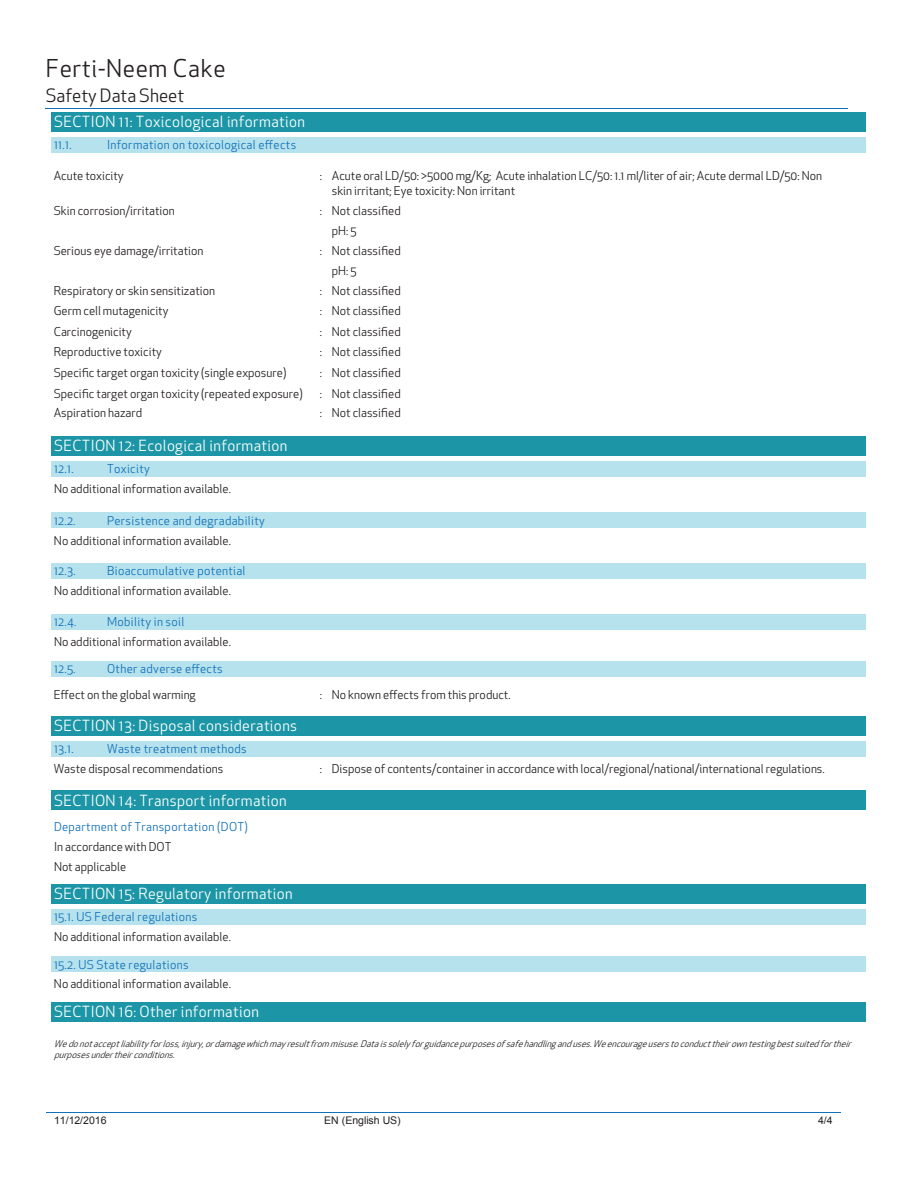
<style>
.page{position:relative;width:918px;height:1188px;background:#fff}
.page>*{position:absolute;margin:0;border:0;box-sizing:border-box;transform-origin:0 0}
.t1{font:24px "Apex New";letter-spacing:.025em;color:#231f20}
.t2{font:18px "Apex New";color:#231f20}
.t3{font:15px "Apex New";letter-spacing:.025em;color:#fff}
.t4{font:12px/20.1px "Apex New";color:#231f20}
.t5{font:12px "Apex New";letter-spacing:.025em;color:#1170b9}
.t6{font:10.5px "Arial";color:#231f20}
.t7{font:italic 9px/11.7px "Apex New";color:#231f20}
</style>
<div class="page">
<hr style="left:45px;top:108px;width:803px;height:1px;background:#1170b9">
<hr style="left:46px;top:1113px;width:210px;height:1px;background:#1170b9">
<hr style="left:257px;top:1113px;width:212px;height:1px;background:#1170b9">
<hr style="left:469px;top:1113px;width:297px;height:1px;background:#1170b9">
<hr style="left:767px;top:1113px;width:74px;height:1px;background:#1170b9">
<div style="left:52px;top:112px;width:814px;height:19px;background:#1c96a6"></div>
<div style="left:52px;top:137px;width:814px;height:16px;background:#b6e2ed"></div>
<div style="left:52px;top:436px;width:814px;height:19px;background:#1c96a6"></div>
<div style="left:52px;top:461px;width:814px;height:16px;background:#b6e2ed"></div>
<div style="left:52px;top:513px;width:814px;height:15px;background:#b6e2ed"></div>
<div style="left:52px;top:563px;width:814px;height:16px;background:#b6e2ed"></div>
<div style="left:52px;top:614px;width:814px;height:16px;background:#b6e2ed"></div>
<div style="left:52px;top:661px;width:814px;height:15px;background:#b6e2ed"></div>
<div style="left:52px;top:716px;width:814px;height:20px;background:#1c96a6"></div>
<div style="left:52px;top:741px;width:814px;height:16px;background:#b6e2ed"></div>
<div style="left:52px;top:791px;width:814px;height:19px;background:#1c96a6"></div>
<div style="left:52px;top:884px;width:814px;height:19px;background:#1c96a6"></div>
<div style="left:52px;top:909px;width:814px;height:16px;background:#b6e2ed"></div>
<div style="left:52px;top:957px;width:814px;height:15px;background:#b6e2ed"></div>
<div style="left:52px;top:1002px;width:814px;height:19px;background:#1c96a6"></div>
<h1 class="t1" style="left:46px;top:53px;width:181px">Ferti-Neem Cake</h1>
<h2 class="t2" style="left:46px;top:85px;width:140px">Safety Data Sheet</h2>
<p class="t3" style="left:54px;top:112px;width:253px">SECTION 11: Toxicological information</p>
<p class="t5" style="left:54px;top:137px;width:19px">11.1.</p>
<p class="t5" style="left:107px;top:137px;width:191px">Information on toxicological effects</p>
<p class="t4" style="left:54px;top:165px;width:71px">Acute toxicity</p>
<p class="t4" style="left:332px;top:167px;width:492px;line-height:15.6px;text-indent:-12px">: Acute oral LD/50: &gt;5000 mg/Kg; Acute inhalation LC/50: 1.1 ml/liter of air; Acute dermal LD/50: Non skin irritant; Eye toxicity: Non irritant</p>
<p class="t4" style="left:54px;top:201px;width:123px">Skin corrosion/irritation</p>
<p class="t4" style="left:332px;top:201px;width:70px;text-indent:-12px">: Not classified pH: 5</p>
<p class="t4" style="left:54px;top:241px;width:151px">Serious eye damage/irritation</p>
<p class="t4" style="left:332px;top:241px;width:70px;text-indent:-12px">: Not classified pH: 5</p>
<p class="t4" style="left:54px;top:281px;width:163px">Respiratory or skin sensitization</p>
<p class="t4" style="left:320px;top:281px;width:82px">: Not classified</p>
<p class="t4" style="left:54px;top:301px;width:116px">Germ cell mutagenicity</p>
<p class="t4" style="left:320px;top:301px;width:82px">: Not classified</p>
<p class="t4" style="left:54px;top:321px;width:80px">Carcinogenicity</p>
<p class="t4" style="left:320px;top:321px;width:82px">: Not classified</p>
<p class="t4" style="left:54px;top:342px;width:110px">Reproductive toxicity</p>
<p class="t4" style="left:320px;top:342px;width:83px">: Not classified</p>
<p class="t4" style="left:54px;top:362px;width:234px">Specific target organ toxicity (single exposure)</p>
<p class="t4" style="left:320px;top:362px;width:82px">: Not classified</p>
<p class="t4" style="left:54px;top:383px;width:251px">Specific target organ toxicity (repeated exposure)</p>
<p class="t4" style="left:320px;top:383px;width:82px">: Not classified</p>
<p class="t4" style="left:54px;top:403px;width:90px">Aspiration hazard</p>
<p class="t4" style="left:320px;top:403px;width:82px">: Not classified</p>
<p class="t3" style="left:54px;top:436px;width:235px">SECTION 12: Ecological information</p>
<p class="t5" style="left:54px;top:461px;width:21px">12.1.</p>
<p class="t5" style="left:107px;top:461px;width:44px">Toxicity</p>
<p class="t4" style="left:54px;top:479px;width:178px">No additional information available.</p>
<p class="t5" style="left:54px;top:513px;width:23px">12.2.</p>
<p class="t5" style="left:107px;top:513px;width:159px">Persistence and degradability</p>
<p class="t4" style="left:54px;top:530px;width:178px">No additional information available.</p>
<p class="t5" style="left:54px;top:563px;width:23px">12.3.</p>
<p class="t5" style="left:107px;top:563px;width:140px">Bioaccumulative potential</p>
<p class="t4" style="left:54px;top:581px;width:178px">No additional information available.</p>
<p class="t5" style="left:54px;top:614px;width:24px">12.4.</p>
<p class="t5" style="left:107px;top:614px;width:79px">Mobility in soil</p>
<p class="t4" style="left:54px;top:632px;width:178px">No additional information available.</p>
<p class="t5" style="left:54px;top:661px;width:23px">12.5.</p>
<p class="t5" style="left:107px;top:661px;width:117px">Other adverse effects</p>
<p class="t4" style="left:54px;top:685px;width:144px">Effect on the global warming</p>
<p class="t4" style="left:320px;top:685px;width:192px">: No known effects from this product.</p>
<p class="t3" style="left:54px;top:716px;width:245px">SECTION 13: Disposal considerations</p>
<p class="t5" style="left:54px;top:741px;width:21px">13.1.</p>
<p class="t5" style="left:107px;top:741px;width:141px">Waste treatment methods</p>
<p class="t4" style="left:54px;top:759px;width:171px">Waste disposal recommendations</p>
<p class="t4" style="left:320px;top:759px;width:507px">: Dispose of contents/container in accordance with local/regional/national/international regulations.</p>
<p class="t3" style="left:54px;top:791px;width:234px">SECTION 14: Transport information</p>
<p class="t5" style="left:54px;top:819px;width:195px">Department of Transportation (DOT)</p>
<p class="t4" style="left:54px;top:837px;width:119px">In accordance with DOT<br>Not applicable</p>
<p class="t3" style="left:54px;top:884px;width:240px">SECTION 15: Regulatory information</p>
<p class="t5" style="left:54px;top:909px;width:145px">15.1. US Federal regulations</p>
<p class="t4" style="left:54px;top:927px;width:178px">No additional information available.</p>
<p class="t5" style="left:54px;top:957px;width:136px">15.2. US State regulations</p>
<p class="t4" style="left:54px;top:974px;width:178px">No additional information available.</p>
<p class="t3" style="left:54px;top:1002px;width:206px">SECTION 16: Other information</p>
<p class="t7" style="left:54px;top:1038px;width:802px">Wedonot acceptliabilityforloss,injury,or damagewhichmayresult from misuse. Dataissolely forguidance purposesof safehandlinganduses. Weencourageuserstoconduct theirowntesting bestsuited for their purposesunder theirconditions.</p>
<p class="t6" style="left:54px;top:1114px;width:54px">11/12/2016</p>
<p class="t6" style="left:324px;top:1114px;width:78px">EN (English US)</p>
<p class="t6" style="left:818px;top:1114px;width:16px">4/4</p>
</div>
